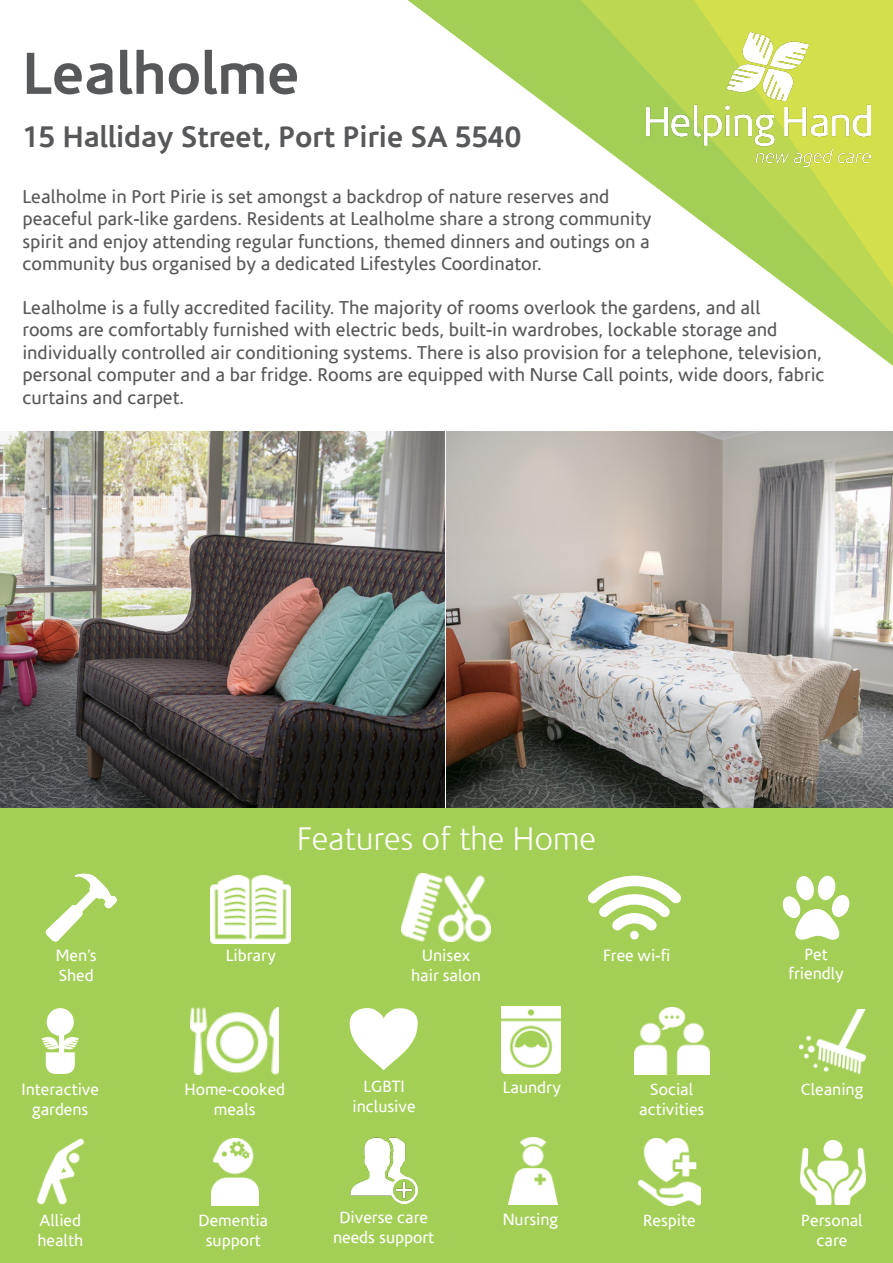
<style>
.page{position:relative;width:893px;height:1263px;background:#fff}
.page>*{position:absolute;margin:0;border:0;box-sizing:border-box;transform-origin:0 0}
.t1{font:700 60px "Corisande";color:#57585a}
.t2{font:300 33px "Corisande";color:#fff}
.t3{font:700 30px "Corisande";color:#57585a}
.t4{font:18.75px/22.5px "Corisande";color:#57585a}
.t5{font:16.5px/19.8px "Corisande";color:#fff;text-align:center}
</style>
<div class="page">
<img style="left:446px;top:432px;width:447px;height:377px">
<img style="left:0;top:432px;width:445px;height:377px">
<div style="left:0;top:809px;width:893px;height:454px;background:#a3cf57"></div>
<img style="left:37px;top:1138px;width:47px;height:67px">
<img style="left:211px;top:1138px;width:47px;height:68px">
<img style="left:800px;top:1009px;width:65px;height:64px">
<svg style="left:47px;top:1008px;width:27px;height:28px"></svg>
<svg style="left:42px;top:1010px;width:37px;height:64px"></svg>
<img style="left:401px;top:874px;width:90px;height:67px">
<img style="left:501px;top:1006px;width:60px;height:67px">
<img style="left:210px;top:876px;width:80px;height:67px">
<img style="left:191px;top:1007px;width:88px;height:68px">
<img style="left:509px;top:1137px;width:48px;height:67px">
<img style="left:801px;top:1140px;width:64px;height:64px">
<img style="left:638px;top:1138px;width:63px;height:68px">
<img style="left:634px;top:1007px;width:75px;height:68px">
<svg style="left:407px;top:0;width:486px;height:366px"></svg>
<svg style="left:581px;top:0;width:312px;height:335px"></svg>
<svg style="left:694px;top:0;width:199px;height:287px;background:#c6dc62"></svg>
<img style="left:646px;top:32px;width:224px;height:134px">
<svg style="left:783px;top:876px;width:66px;height:63px"></svg>
<svg style="left:588px;top:876px;width:93px;height:55px"></svg>
<div style="left:630px;top:931px;width:9px;height:8px;background:#fff;border-radius:50%"></div>
<svg style="left:45px;top:873px;width:72px;height:69px"></svg>
<img style="left:350px;top:1137px;width:67px;height:66px">
<svg style="left:350px;top:1008px;width:68px;height:62px"></svg>
<p class="t1" style="left:22px;top:35px;width:279px">Lealholme</p>
<p class="t3" style="left:22px;top:117px;width:500px">15 Halliday Street, Port Pirie SA 5540</p>
<p class="t4" style="left:22px;top:185px;width:630px">Lealholme in Port Pirie is set amongst a backdrop of nature reserves and peaceful park-like gardens. Residents at Lealholme share a strong community spirit and enjoy attending regular functions, themed dinners and outings on a community bus organised by a dedicated Lifestyles Coordinator.</p>
<p class="t4" style="left:22px;top:297px;width:804px">Lealholme is a fully accredited facility. The majority of rooms overlook the gardens, and all<br>rooms are comfortably furnished with electric beds, built-in wardrobes, lockable storage and individually controlled air conditioning systems. There is also provision for a telephone, television, personal computer and a bar fridge. Rooms are equipped with Nurse Call points, wide doors, fabric curtains and carpet.</p>
<p class="t2" style="left:297px;top:819px;width:301px">Features of the Home</p>
<p class="t5" style="left:56px;top:946px;width:42px;text-align:left">Men’s<br>Shed</p>
<p class="t5" style="left:226px;top:946px;width:51px">Library</p>
<p class="t5" style="left:411px;top:946px;width:71px">Unisex hair salon</p>
<p class="t5" style="left:603px;top:946px;width:69px">Free wi-fi</p>
<p class="t5" style="left:789px;top:944px;width:56px">Pet friendly</p>
<p class="t5" style="left:22px;top:1080px;width:79px">Interactive gardens</p>
<p class="t5" style="left:352px;top:1077px;width:65px">LGBTI inclusive</p>
<p class="t5" style="left:184px;top:1080px;width:102px">Home-cooked meals</p>
<p class="t5" style="left:503px;top:1078px;width:59px">Laundry</p>
<p class="t5" style="left:639px;top:1080px;width:67px">Social activities</p>
<p class="t5" style="left:801px;top:1080px;width:64px">Cleaning</p>
<p class="t5" style="left:37px;top:1211px;width:47px;text-align:left">Allied health</p>
<p class="t5" style="left:333px;top:1208px;width:103px">Diverse care needs support</p>
<p class="t5" style="left:199px;top:1211px;width:71px">Dementia support</p>
<p class="t5" style="left:503px;top:1209px;width:57px">Nursing</p>
<p class="t5" style="left:643px;top:1211px;width:54px">Respite</p>
<p class="t5" style="left:801px;top:1211px;width:63px">Personal care</p>
</div>
